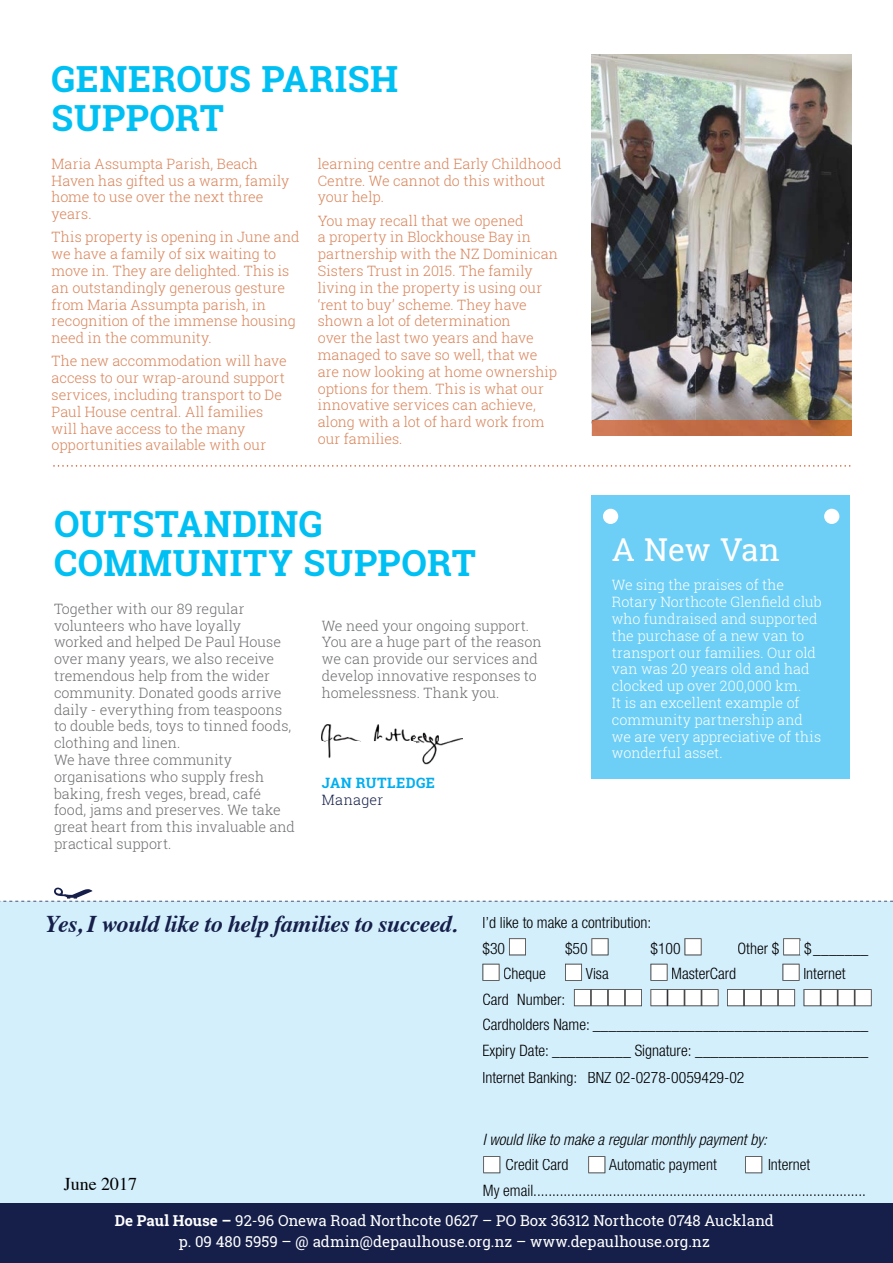
<style>
.page{position:relative;width:893px;height:1263px;background:#fff}
.page>*{position:absolute;margin:0;border:0;box-sizing:border-box;transform-origin:0 0}
.t1{font:700 36px/39px "Roboto Slab";letter-spacing:.015em;color:#00c0f3}
.t2{font:31.5px "Roboto Slab";color:#fff}
.t3{font:italic 700 24px "Times";letter-spacing:-.02em;color:#151f4a}
.t4{font:18px "Times";color:#000}
.t5{font:300 condensed 15.75px/25.5px "Helvetica Neue LT Std";color:#000}
.t6{font:italic 300 condensed 15.75px "Helvetica Neue LT Std";color:#000}
.t7{font:15px/21px "Roboto Slab";color:#fff;text-align:center}
.t8{font:300 14.25px/16.8px "Roboto Slab";letter-spacing:.005em;color:#d9845a}
.t9{font:300 14.25px/16.8px "Roboto Slab";color:#6d6e71}
.t10{font:300 14.25px/16.8px "Roboto Slab";color:#fff}
.t11{font:700 14.25px "Roboto Slab";letter-spacing:.035em;color:#00aeef}
.t12{font:300 14.25px "Roboto Slab";letter-spacing:.02em;color:#151f4a}
.s1{font-weight:700}
</style>
<div class="page">
<div style="left:0;top:901px;width:893px;height:362px;background:#d4effc"></div>
<svg style="left:0;top:888px;width:893px;height:14px"></svg>
<img style="left:322px;top:724px;width:140px;height:41px">
<div style="left:0;top:1203px;width:893px;height:60px;background:#151f4a"></div>
<div style="left:591px;top:495px;width:259px;height:283px;background:#6dcff6"></div>
<div style="left:824px;top:509px;width:15px;height:15px;background:#fff;border-radius:50%"></div>
<div style="left:603px;top:509px;width:15px;height:15px;background:#fff;border-radius:50%"></div>
<img style="left:591px;top:54px;width:261px;height:382px">
<img style="left:593px;top:420px;width:259px;height:16px">
<svg style="left:53px;top:465px;width:797px;height:2px"></svg>
<svg style="left:509px;top:938px;width:17px;height:17px"></svg>
<svg style="left:591px;top:938px;width:17px;height:17px"></svg>
<svg style="left:684px;top:938px;width:17px;height:17px"></svg>
<svg style="left:783px;top:938px;width:17px;height:17px"></svg>
<svg style="left:482px;top:964px;width:17px;height:17px"></svg>
<svg style="left:565px;top:964px;width:17px;height:17px"></svg>
<svg style="left:650px;top:964px;width:17px;height:17px"></svg>
<svg style="left:782px;top:964px;width:17px;height:17px"></svg>
<svg style="left:574px;top:989px;width:68px;height:17px"></svg>
<svg style="left:650px;top:989px;width:68px;height:17px"></svg>
<svg style="left:727px;top:989px;width:68px;height:17px"></svg>
<svg style="left:804px;top:989px;width:68px;height:17px"></svg>
<svg style="left:483px;top:1156px;width:280px;height:17px"></svg>
<h1 class="t1" style="left:52px;top:59px;width:348px">GENEROUS PARISH<br>SUPPORT</h1>
<p class="t8" style="left:52px;top:155px;width:239px">Maria Assumpta Parish, Beach<br>Haven has gifted us a warm, family home to use over the next three years.</p>
<p class="t8" style="left:52px;top:228px;width:250px">This property is opening in June and we have a family of six waiting to move in. They are delighted. This is an outstandingly generous gesture from Maria Assumpta parish, in recognition of the immense housing need in the community.</p>
<p class="t8" style="left:52px;top:352px;width:237px">The new accommodation will have access to our wrap-around support services, including transport to De<br>Paul House central. All families will have access to the many opportunities available with our</p>
<p class="t8" style="left:318px;top:155px;width:245px">learning centre and Early Childhood<br>Centre. We cannot do this without your help.</p>
<p class="t8" style="left:318px;top:212px;width:242px">You may recall that we opened<br>a property in Blockhouse Bay in partnership with the NZ Dominican<br>Sisters Trust in 2015. The family living in the property is using our ‘rent to buy’ scheme. They have shown a lot of determination<br>over the last two years and have managed to save so well, that we are now looking at home ownership options for them. This is what our innovative services can achieve, along with a lot of hard work from our families.</p>
<h1 class="t1" style="left:54px;top:504px;width:423px">OUTSTANDING<br>COMMUNITY SUPPORT</h1>
<p class="t9" style="left:54px;top:600px;width:243px">Together with our 89 regular volunteers who have loyally<br>worked and helped De Paul House over many years, we also receive tremendous help from the wider community. Donated goods arrive daily - everything from teaspoons to double beds, toys to tinned foods, clothing and linen.<br>We have three community organisations who supply fresh baking, fresh veges, bread, café food, jams and preserves. We take great heart from this invaluable and practical support.</p>
<p class="t9" style="left:322px;top:617px;width:221px">We need your ongoing support.<br>You are a huge part of the reason we can provide our services and develop innovative responses to homelessness. Thank you.</p>
<p class="t11" style="left:322px;top:773px;width:115px">JAN RUTLEDGE</p>
<p class="t12" style="left:322px;top:790px;width:63px">Manager</p>
<h2 class="t2" style="left:612px;top:528px;width:169px">A New Van</h2>
<p class="t10" style="left:612px;top:576px;width:211px">We sing the praises of the<br>Rotary Northcote Glenfield club who fundraised and supported the purchase of a new van to transport our families. Our old van was 20 years old and had clocked up over 200,000 km.<br>It is an excellent example of community partnership and we are very appreciative of this wonderful asset.</p>
<h3 class="t3" style="left:46px;top:902px;width:413px">Yes, I would like to help families to succeed.</h3>
<p class="t4" style="left:64px;top:1167px;width:75px">June 2017</p>
<p class="t5" style="left:482px;top:910px;width:170px">I’d like to make a contribution: $30</p>
<p class="t5" style="left:565px;top:935px;width:24px">$50</p>
<p class="t5" style="left:650px;top:935px;width:32px">$100</p>
<p class="t5" style="left:737px;top:935px;width:43px">Other $</p>
<p class="t5" style="left:804px;top:935px;width:66px">$ _______</p>
<p class="t5" style="left:503px;top:961px;width:44px">Cheque</p>
<p class="t5" style="left:586px;top:961px;width:25px">Visa</p>
<p class="t5" style="left:671px;top:961px;width:66px">MasterCard</p>
<p class="t5" style="left:803px;top:961px;width:44px">Internet</p>
<p class="t5" style="left:482px;top:986px;width:387px">Card Number:<br>Cardholders Name: ___________________________________<br>Expiry Date: __________ Signature: ______________________</p>
<p class="t5" style="left:482px;top:1065px;width:263px">Internet Banking: BNZ 02-0278-0059429-02</p>
<p class="t6" style="left:483px;top:1130px;width:286px">I would like to make a regular monthly payment by:</p>
<p class="t5" style="left:505px;top:1152px;width:64px">Credit Card</p>
<p class="t5" style="left:609px;top:1152px;width:109px">Automatic payment</p>
<p class="t5" style="left:483px;top:1152px;width:385px;text-indent:285px">Internet<br>My email........................................................................................</p>
<p class="t7" style="left:115px;top:1210px;width:661px"><span class="s1">De Paul House –</span> 92-96 Onewa Road Northcote 0627 – PO Box 36312 Northcote 0748 Auckland p. 09 480 5959 – @ admin@depaulhouse.org.nz – www.depaulhouse.org.nz</p>
</div>
